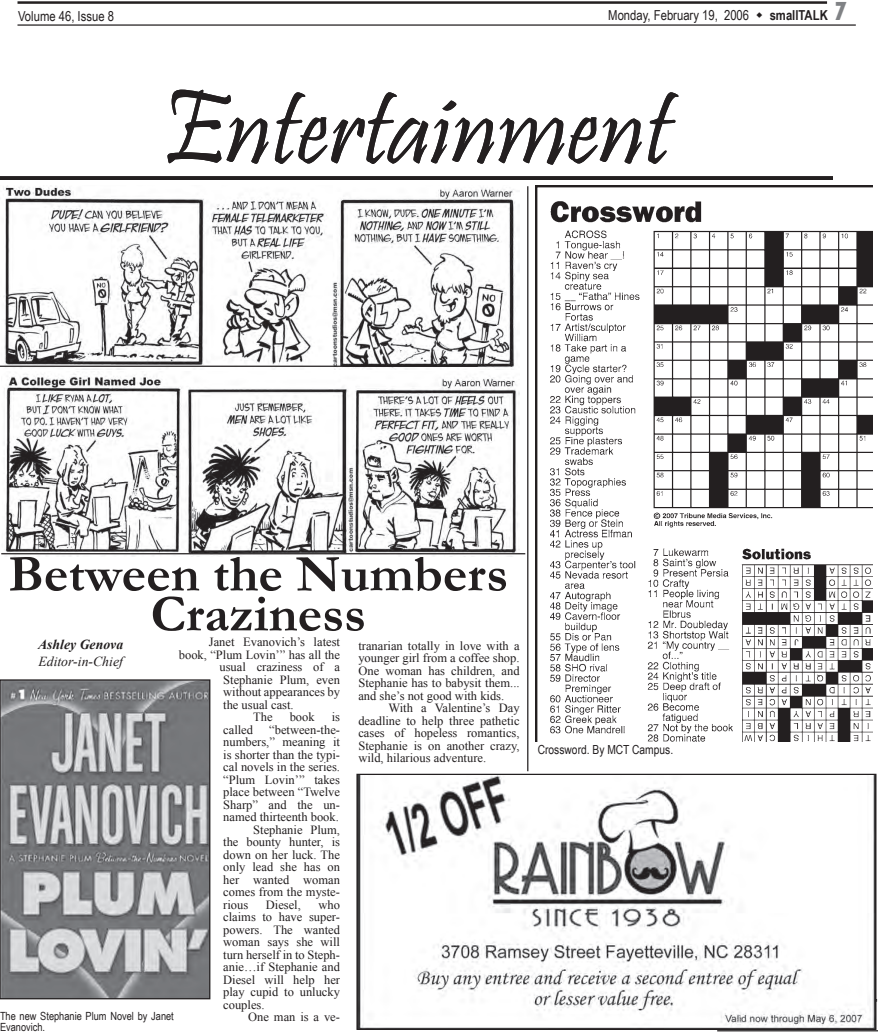
<style>
.page{position:relative;width:878px;height:1035px;background:#fff}
.page>*{position:absolute;margin:0;border:0;box-sizing:border-box;transform-origin:0 0}
.t1{font:108.75px "Pristina";color:#231f20}
.t2{font:700 52.5px/40px "Garamond";color:#231f20;text-align:center}
.t3{font:13.75px "Arial Narrow";color:#231f20}
.t4{font:italic 13.75px/16.2px "Times New Roman";color:#231f20}
.t5{font:700 13.75px "Arial Narrow";color:#231f20}
.t6{font:12.5px "Times New Roman";color:#231f20}
.t7{font:12.5px "Arial Narrow";color:#231f20}
.t8{font:11.25px/11.2px "Arial Narrow";color:#231f20}
.s1{font-family:"Tw Cen";font-weight:800;font-stretch:condensed;font-size:27.5px;color:#808285}
.s2{font-weight:700}
</style>
<div class="page">
<hr style="left:18px;top:1px;width:809px;height:3px;background:#231f20">
<hr style="left:18px;top:24px;width:837px;height:2px;background:#231f20">
<hr style="left:717px;top:1030px;width:161px;height:1px;background:#231f20">
<hr style="left:716px;top:999px;width:161px;height:1px;background:#231f20">
<hr style="left:716px;top:1000px;width:161px;height:2px;background:#231f20">
<img style="left:358px;top:776px;width:516px;height:252px">
<div style="left:356px;top:774px;width:520px;height:256px;border:1px solid #231f20"></div>
<img style="left:535px;top:185px;width:337px;height:556px">
<img style="left:2px;top:681px;width:206px;height:316px">
<div style="left:0;top:679px;width:210px;height:320px;border:1px solid #231f20"></div>
<hr style="left:527px;top:186px;width:1px;height:585px;background:#231f20">
<img style="left:0;top:185px;width:519px;height:371px">
<hr style="left:1px;top:553px;width:524px;height:1px;background:#231f20">
<hr style="left:0;top:366px;width:478px;height:1px;background:#231f20">
<svg style="left:0;top:176px;width:833px;height:4px;background:#262223"></svg>
<p class="t3" style="left:18px;top:6px;width:97px">Volume 46, Issue 8</p>
<p class="t3" style="left:608px;top:5px;width:142px">Monday, February 19, 2006</p>
<p class="t5" style="left:769px;top:5px;width:79px">smallTALK <span class="s1">7</span></p>
<p class="t1" style="left:160px;top:68px;width:511px">Entertainment</p>
<p class="t2" style="left:8px;top:554px;width:501px">Between the Numbers<br>Craziness</p>
<p class="t4" style="left:38px;top:636px;width:87px"><span class="s2">Ashley Genova<br></span>Editor-in-Chief</p>
<p class="t6" style="left:209px;top:634px;width:133px">Janet Evanovich’s latest</p>
<p class="t6" style="left:179px;top:646px;width:163px">book, “Plum Lovin’” has all the</p>
<p class="t6" style="left:219px;top:659px;width:122px">usual craziness of a</p>
<p class="t6" style="left:223px;top:671px;width:118px">Stephanie Plum, even</p>
<p class="t6" style="left:223px;top:684px;width:118px">without appearances by</p>
<p class="t6" style="left:223px;top:696px;width:72px">the usual cast.</p>
<p class="t6" style="left:253px;top:709px;width:21px">The</p>
<p class="t6" style="left:290px;top:709px;width:26px">book</p>
<p class="t6" style="left:332px;top:709px;width:10px">is</p>
<p class="t6" style="left:223px;top:721px;width:31px">called</p>
<p class="t6" style="left:269px;top:721px;width:72px">“between-the-</p>
<p class="t6" style="left:223px;top:734px;width:118px">numbers,” meaning it</p>
<p class="t6" style="left:223px;top:746px;width:118px">is shorter than the typi-</p>
<p class="t6" style="left:223px;top:759px;width:118px">cal novels in the series.</p>
<p class="t6" style="left:223px;top:771px;width:118px">“Plum Lovin’” takes</p>
<p class="t6" style="left:223px;top:784px;width:118px">place between “Twelve</p>
<p class="t6" style="left:223px;top:796px;width:118px">Sharp” and the un-</p>
<p class="t6" style="left:223px;top:809px;width:117px">named thirteenth book.</p>
<p class="t6" style="left:253px;top:821px;width:88px">Stephanie Plum,</p>
<p class="t6" style="left:223px;top:834px;width:118px">the bounty hunter, is</p>
<p class="t6" style="left:223px;top:846px;width:118px">down on her luck. The</p>
<p class="t6" style="left:223px;top:859px;width:118px">only lead she has on</p>
<p class="t6" style="left:223px;top:871px;width:118px">her wanted woman</p>
<p class="t6" style="left:223px;top:884px;width:118px">comes from the myste-</p>
<p class="t6" style="left:223px;top:896px;width:26px">rious</p>
<p class="t6" style="left:266px;top:896px;width:37px">Diesel,</p>
<p class="t6" style="left:318px;top:896px;width:23px">who</p>
<p class="t6" style="left:223px;top:909px;width:118px">claims to have super-</p>
<p class="t6" style="left:223px;top:921px;width:118px">powers. The wanted</p>
<p class="t6" style="left:223px;top:934px;width:118px">woman says she will</p>
<p class="t6" style="left:223px;top:946px;width:118px">turn herself in to Steph-</p>
<p class="t6" style="left:223px;top:959px;width:118px">anie…if Stephanie and</p>
<p class="t6" style="left:223px;top:971px;width:118px">Diesel will help her</p>
<p class="t6" style="left:223px;top:984px;width:118px">play cupid to unlucky</p>
<p class="t6" style="left:223px;top:996px;width:43px">couples.</p>
<p class="t6" style="left:248px;top:1009px;width:93px">One man is a ve-</p>
<p class="t6" style="left:358px;top:637px;width:163px">tranarian totally in love with a</p>
<p class="t6" style="left:358px;top:650px;width:163px">younger girl from a coffee shop.</p>
<p class="t6" style="left:358px;top:662px;width:163px">One woman has children, and</p>
<p class="t6" style="left:358px;top:675px;width:163px">Stephanie has to babysit them...</p>
<p class="t6" style="left:358px;top:687px;width:147px">and she’s not good with kids.</p>
<p class="t6" style="left:388px;top:700px;width:133px">With a Valentine’s Day</p>
<p class="t6" style="left:358px;top:712px;width:163px">deadline to help three pathetic</p>
<p class="t6" style="left:358px;top:725px;width:163px">cases of hopeless romantics,</p>
<p class="t6" style="left:358px;top:737px;width:163px">Stephanie is on another crazy,</p>
<p class="t6" style="left:358px;top:750px;width:129px">wild, hilarious adventure.</p>
<p class="t8" style="left:0;top:1010px;width:175px">The new Stephanie Plum Novel by Janet<br>Evanovich.</p>
<p class="t7" style="left:538px;top:741px;width:137px">Crossword. By MCT Campus.</p>
</div>
